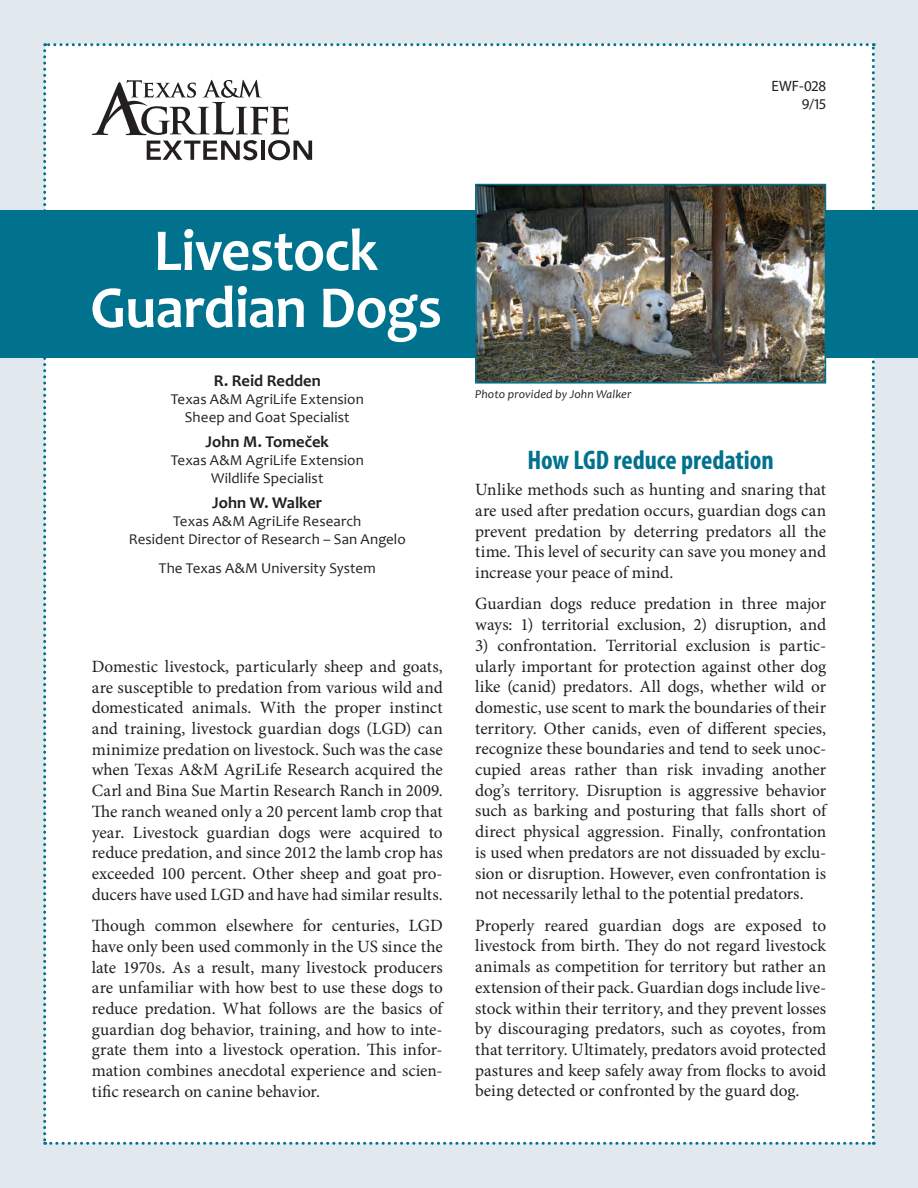
<style>
.page{position:relative;width:918px;height:1188px;background:#e2e9ee}
.page>*{position:absolute;margin:0;border:0;box-sizing:border-box;transform-origin:0 0}
.t1{font:700 60px/57px "Candara";letter-spacing:-.01em;color:#fff;text-align:center;scale:.95 1}
.heading1{font:700 condensed 27px "Myriad Pro";letter-spacing:-.005em;color:#01728d}
.body_text{font:17.25px/20.7px "Minion Pro";color:#231f20;text-align:justify}
.t2{font:700 16.5px "Candara";color:#231f20}
.t3{font:15px/18px "Candara";letter-spacing:.005em;color:#231f20;text-align:center}
.t4{font:15px "Myriad Pro";color:#231f20}
.t5{font:italic 12px "Candara";letter-spacing:.01em;color:#231f20}
</style>
<div class="page">
<div style="left:43px;top:43px;width:832px;height:1102px;background:#fff"></div>
<div style="left:0;top:210px;width:918px;height:148px;background:#01728d"></div>
<img style="left:478px;top:187px;width:345px;height:194px">
<div style="left:475px;top:184px;width:351px;height:200px;border:2px solid #01728d"></div>
<p class="t4" style="left:772px;top:77px;width:56px">EWF-028</p>
<p class="t4" style="left:802px;top:95px;width:26px">9/15</p>
<p class="t1" style="left:90px;top:221px;width:372px">Livestock<br>Guardian Dogs</p>
<p class="t2" style="left:214px;top:370px;width:109px">R. Reid Redden</p>
<p class="t3" style="left:171px;top:390px;width:195px">Texas A&amp;M AgriLife Extension<br>Sheep and Goat Specialist</p>
<p class="t2" style="left:206px;top:431px;width:125px">John M. Tomeček</p>
<p class="t3" style="left:171px;top:451px;width:195px">Texas A&amp;M AgriLife Extension<br>Wildlife Specialist</p>
<p class="t2" style="left:212px;top:493px;width:111px">John W. Walker</p>
<p class="t3" style="left:129px;top:512px;width:279px">Texas A&amp;M AgriLife Research<br>Resident Director of Research – San Angelo</p>
<p class="t3" style="left:159px;top:559px;width:218px">The Texas A&amp;M University System</p>
<p class="body_text" style="left:92px;top:656px;width:353px">Domestic livestock, particularly sheep and goats, are susceptible to predation from various wild and domesticated animals. With the proper instinct and training, livestock guardian dogs (LGD) can minimize predation on livestock. Such was the case when Texas A&amp;M AgriLife Research acquired the Carl and Bina Sue Martin Research Ranch in 2009.<br>The ranch weaned only a 20 percent lamb crop that year. Livestock guardian dogs were acquired to reduce predation, and since 2012 the lamb crop has exceeded 100 percent. Other sheep and goat pro&shy;ducers have used LGD and have had similar results.</p>
<p class="body_text" style="left:92px;top:915px;width:353px">Though common elsewhere for centuries, LGD have only been used commonly in the US since the late 1970s. As a result, many livestock producers are unfamiliar with how best to use these dogs to reduce predation. What follows are the basics of guardian dog behavior, training, and how to inte&shy;grate them into a livestock operation. This infor&shy;mation combines anecdotal experience and scien&shy;tific research on canine behavior.</p>
<p class="t5" style="left:475px;top:386px;width:158px">Photo provided by John Walker</p>
<p class="heading1" style="left:528px;top:443px;width:248px">How LGD reduce predation</p>
<p class="body_text" style="left:475px;top:479px;width:353px">Unlike methods such as hunting and snaring that are used after predation occurs, guardian dogs can prevent predation by deterring predators all the time. This level of security can save you money and increase your peace of mind.</p>
<p class="body_text" style="left:475px;top:594px;width:353px">Guardian dogs reduce predation in three major ways: 1) territorial exclusion, 2) disruption, and</p>
<p class="body_text" style="left:475px;top:635px;width:353px">3) confrontation. Territorial exclusion is partic&shy;ularly important for protection against other dog like (canid) predators. All dogs, whether wild or domestic, use scent to mark the boundaries of their territory. Other canids, even of different species, recognize these boundaries and tend to seek unoc&shy;cupied areas rather than risk invading another dog’s territory. Disruption is aggressive behavior such as barking and posturing that falls short of direct physical aggression. Finally, confrontation is used when predators are not dissuaded by exclu&shy;sion or disruption. However, even confrontation is not necessarily lethal to the potential predators.</p>
<p class="body_text" style="left:475px;top:915px;width:353px">Properly reared guardian dogs are exposed to livestock from birth. They do not regard livestock animals as competition for territory but rather an extension of their pack. Guardian dogs include live&shy;stock within their territory, and they prevent losses by discouraging predators, such as coyotes, from that territory. Ultimately, predators avoid protected pastures and keep safely away from flocks to avoid being detected or confronted by the guard dog.</p>
</div>
